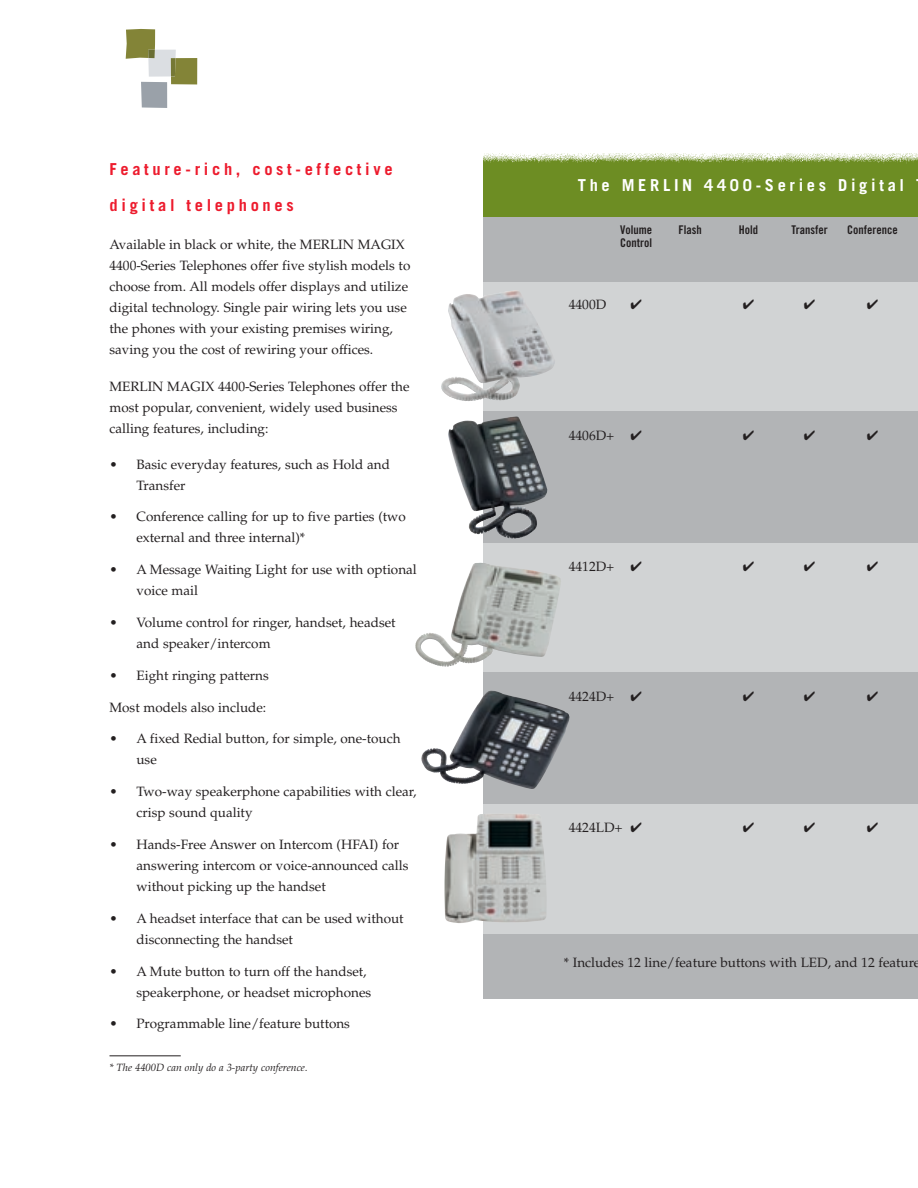
<style>
.page{position:relative;width:918px;height:1188px;background:#fff}
.page>*{position:absolute;margin:0;border:0;box-sizing:border-box;transform-origin:0 0}
.t1{font:700 16.5px/36px "Trade Gothic";letter-spacing:.22em;color:#ed1b2d}
.t2{font:700 16.5px "Trade Gothic";letter-spacing:.22em;color:#fff}
.t3{font:13.5px/21px "Palatino";color:#231f20}
.t4{font:12px "Trade Gothic Bold Cond Twenty";color:#231f20}
.t5{font:italic 10.5px "Palatino";color:#231f20}
</style>
<div class="page">
<div style="left:484px;top:241px;width:434px;height:731px;background:#d1d3d4"></div>
<div style="left:484px;top:411px;width:434px;height:131px;background:#b2b4b6"></div>
<div style="left:484px;top:672px;width:434px;height:132px;background:#b2b4b6"></div>
<div style="left:484px;top:934px;width:434px;height:65px;background:#b2b4b6"></div>
<div style="left:484px;top:154px;width:434px;height:64px;background:#6d8d23"></div>
<div style="left:484px;top:218px;width:434px;height:64px;background:#b2b4b6"></div>
<img style="left:483px;top:153px;width:435px;height:20px">
<img style="left:441px;top:290px;width:114px;height:111px">
<img style="left:421px;top:562px;width:140px;height:102px">
<img style="left:444px;top:813px;width:102px;height:113px">
<img style="left:421px;top:690px;width:149px;height:100px">
<hr style="left:110px;top:1055px;width:71px;height:1px;background:#231f20">
<svg style="left:126px;top:29px;width:71px;height:79px"></svg>
<img style="left:448px;top:416px;width:99px;height:123px">
<p class="t1" style="left:110px;top:153px;width:285px">Feature-rich, cost-effective digital telephones</p>
<p class="t3" style="left:110px;top:235px;width:302px">Available in black or white, the MERLIN MAGIX 4400-Series Telephones offer five stylish models to choose from. All models offer displays and utilize digital technology. Single pair wiring lets you use the phones with your existing premises wiring, saving you the cost of rewiring your offices.</p>
<p class="t3" style="left:110px;top:377px;width:302px">MERLIN MAGIX 4400-Series Telephones offer the most popular, convenient, widely used business calling features, including:</p>
<p class="t3" style="left:136px;top:455px;width:255px;text-indent:-27px">• Basic everyday features, such as Hold and<br>Transfer</p>
<p class="t3" style="left:136px;top:508px;width:271px;text-indent:-27px">• Conference calling for up to five parties (two external and three internal)*</p>
<p class="t3" style="left:136px;top:561px;width:282px;text-indent:-27px">• A Message Waiting Light for use with optional voice mail</p>
<p class="t3" style="left:136px;top:613px;width:261px;text-indent:-27px">• Volume control for ringer, handset, headset and speaker/intercom</p>
<p class="t3" style="left:110px;top:666px;width:161px">• Eight ringing patterns</p>
<p class="t3" style="left:110px;top:698px;width:158px">Most models also include:</p>
<p class="t3" style="left:136px;top:730px;width:266px;text-indent:-27px">• A fixed Redial button, for simple, one-touch use</p>
<p class="t3" style="left:136px;top:783px;width:282px;text-indent:-27px">• Two-way speakerphone capabilities with clear, crisp sound quality</p>
<p class="t3" style="left:136px;top:835px;width:273px;text-indent:-27px">• Hands-Free Answer on Intercom (HFAI) for answering intercom or voice-announced calls without picking up the handset</p>
<p class="t3" style="left:136px;top:909px;width:269px;text-indent:-27px">• A headset interface that can be used without disconnecting the handset</p>
<p class="t3" style="left:136px;top:962px;width:236px;text-indent:-27px">• A Mute button to turn off the handset, speakerphone, or headset microphones</p>
<p class="t3" style="left:110px;top:1015px;width:242px">• Programmable line/feature buttons</p>
<p class="t5" style="left:110px;top:1064px;width:200px">* The 4400D can only do a 3-party conference.</p>
<p class="t2" style="left:578px;top:179px;width:328px">The MERLIN 4400-Series Digital</p>
<p class="t4" style="left:620px;top:225px;width:33px">Volume</p>
<p class="t4" style="left:679px;top:225px;width:25px">Flash</p>
<p class="t4" style="left:739px;top:225px;width:21px">Hold</p>
<p class="t4" style="left:792px;top:225px;width:38px">Transfer</p>
<p class="t4" style="left:847px;top:225px;width:52px">Conference</p>
<p class="t4" style="left:620px;top:238px;width:33px">Control</p>
<p class="t3" style="left:569px;top:296px;width:39px">4400D</p>
<p class="t3" style="left:569px;top:426px;width:75px">4406D+ ✔</p>
<p class="t3" style="left:569px;top:557px;width:75px">4412D+ ✔</p>
<p class="t3" style="left:569px;top:688px;width:75px">4424D+ ✔</p>
<p class="t3" style="left:569px;top:818px;width:75px">4424LD+ ✔</p>
<p class="t3" style="left:564px;top:953px;width:358px">* Includes 12 line/feature buttons with LED, and 12 feature</p>
</div>
